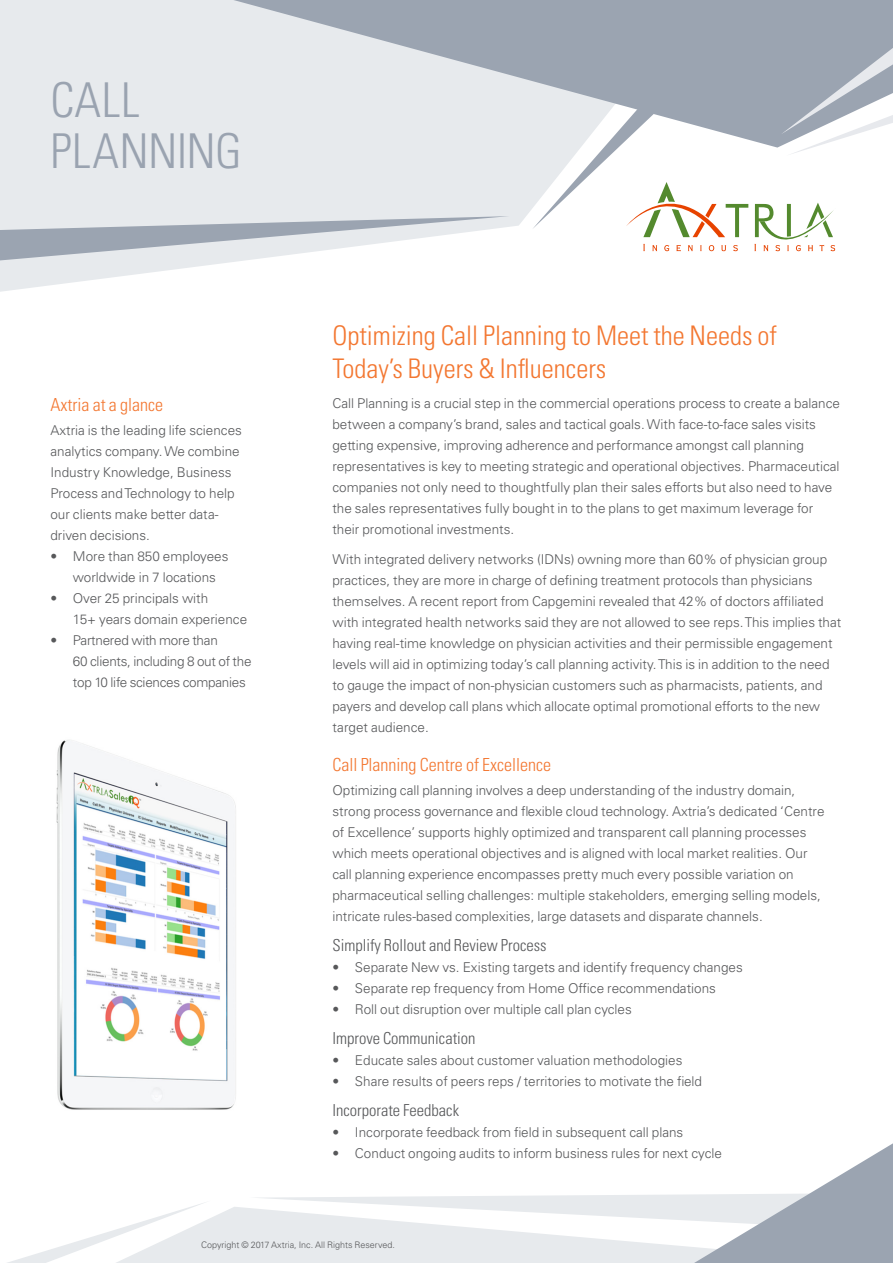
<style>
.page{position:relative;width:893px;height:1263px;background:#fff}
.page>*{position:absolute;margin:0;border:0;box-sizing:border-box;transform-origin:0 0}
.Headers_14pt{font:300 condensed 48px/51px "Univers LT Std";letter-spacing:.005em;color:#9aa3b0}
.Head3{font:300 condensed 27px/33px "Univers LT Std";color:#f37731}
.Head4{font:300 condensed 18px "Univers LT Std";color:#f37731}
.Bodycopy_11pt{font:300 condensed 16.5px "Univers LT Std";color:#57585a}
.Bodycopy_9_5pt{font:300 13.5px/21px "Univers LT Std";color:#57585a}
.Bodycopy_9_5pt-2{font:300 13.5px/21px "Univers LT Std";letter-spacing:-.02em;color:#57585a}
.Legal_6pt{font:300 9px "Univers LT Std";color:#57585a}
</style>
<div class="page">
<svg style="left:0;top:0;width:697px;height:292px;fill:#e7eaed"></svg>
<svg style="left:233px;top:0;width:660px;height:148px;background:#cbd0d7"></svg>
<svg style="left:0;top:216px;width:509px;height:44px"></svg>
<svg style="left:781px;top:48px;width:112px;height:106px"></svg>
<svg style="left:532px;top:0;width:242px;height:229px;fill:#9ba4b1"></svg>
<svg style="left:7px;top:1143px;width:886px;height:120px"></svg>
<svg style="left:643px;top:244px;width:2px;height:7px"></svg>
<svg style="left:652px;top:245px;width:5px;height:6px"></svg>
<svg style="left:664px;top:245px;width:5px;height:6px"></svg>
<svg style="left:676px;top:245px;width:5px;height:6px"></svg>
<svg style="left:688px;top:245px;width:5px;height:6px"></svg>
<svg style="left:700px;top:245px;width:2px;height:6px"></svg>
<svg style="left:709px;top:245px;width:5px;height:6px"></svg>
<svg style="left:721px;top:245px;width:5px;height:6px"></svg>
<svg style="left:733px;top:245px;width:5px;height:6px"></svg>
<svg style="left:754px;top:203px;width:82px;height:49px"></svg>
<svg style="left:626px;top:180px;width:122px;height:57px"></svg>
<img style="left:56px;top:740px;width:180px;height:370px">
<p class="Headers_14pt" style="left:50px;top:75px;width:193px">CALL<br>PLANNING</p>
<p class="Head4" style="left:50px;top:394px;width:114px">Axtria at a glance</p>
<p class="Bodycopy_9_5pt" style="left:50px;top:420px;width:193px">Axtria is the leading life sciences analytics company. We combine<br>Industry Knowledge, Business<br>Process and Technology to help our clients make better data&shy;driven decisions.</p>
<p class="Bodycopy_9_5pt" style="left:73px;top:546px;width:157px;text-indent:-22px">• More than 850 employees worldwide in 7 locations</p>
<p class="Bodycopy_9_5pt" style="left:73px;top:588px;width:176px;text-indent:-22px">• Over 25 principals with<br>15+ years domain experience</p>
<p class="Bodycopy_9_5pt-2" style="left:73px;top:630px;width:180px;text-indent:-22px">• Partnered with more than<br>60 clients, including 8 out of the top 10 life sciences companies</p>
<p class="Head3" style="left:332px;top:319px;width:446px">Optimizing Call Planning to Meet the Needs of<br>Today’s Buyers &amp; Influencers</p>
<p class="Bodycopy_9_5pt" style="left:332px;top:393px;width:509px">Call Planning is a crucial step in the commercial operations process to create a balance between a company’s brand, sales and tactical goals. With face-to-face sales visits getting expensive, improving adherence and performance amongst call planning representatives is key to meeting strategic and operational objectives. Pharmaceutical companies not only need to thoughtfully plan their sales efforts but also need to have the sales representatives fully bought in to the plans to get maximum leverage for their promotional investments.</p>
<p class="Bodycopy_9_5pt" style="left:332px;top:549px;width:510px">With integrated delivery networks (IDNs) owning more than 60% of physician group practices, they are more in charge of defining treatment protocols than physicians themselves. A recent report from Capgemini revealed that 42% of doctors affiliated with integrated health networks said they are not allowed to see reps. This implies that having real-time knowledge on physician activities and their permissible engagement levels will aid in optimizing today’s call planning activity. This is in addition to the need to gauge the impact of non-physician customers such as pharmacists, patients, and payers and develop call plans which allocate optimal promotional efforts to the new target audience.</p>
<p class="Head4" style="left:332px;top:754px;width:220px">Call Planning Centre of Excellence</p>
<p class="Bodycopy_9_5pt" style="left:332px;top:780px;width:493px">Optimizing call planning involves a deep understanding of the industry domain, strong process governance and flexible cloud technology. Axtria’s dedicated ‘Centre of Excellence’ supports highly optimized and transparent call planning processes which meets operational objectives and is aligned with local market realities. Our call planning experience encompasses pretty much every possible variation on pharmaceutical selling challenges: multiple stakeholders, emerging selling models, intricate rules-based complexities, large datasets and disparate channels.</p>
<p class="Bodycopy_11pt" style="left:332px;top:935px;width:216px">Simplify Rollout and Review Process</p>
<p class="Bodycopy_9_5pt" style="left:332px;top:957px;width:412px">• Separate New vs. Existing targets and identify frequency changes</p>
<p class="Bodycopy_9_5pt" style="left:332px;top:978px;width:385px">• Separate rep frequency from Home Office recommendations</p>
<p class="Bodycopy_9_5pt" style="left:332px;top:999px;width:301px">• Roll out disruption over multiple call plan cycles</p>
<p class="Bodycopy_11pt" style="left:332px;top:1028px;width:145px">Improve Communication</p>
<p class="Bodycopy_9_5pt" style="left:332px;top:1050px;width:352px">• Educate sales about customer valuation methodologies</p>
<p class="Bodycopy_9_5pt" style="left:332px;top:1071px;width:371px">• Share results of peers reps / territories to motivate the field</p>
<p class="Bodycopy_11pt" style="left:332px;top:1100px;width:128px">Incorporate Feedback</p>
<p class="Bodycopy_9_5pt" style="left:332px;top:1122px;width:352px">• Incorporate feedback from field in subsequent call plans</p>
<p class="Bodycopy_9_5pt" style="left:332px;top:1143px;width:391px">• Conduct ongoing audits to inform business rules for next cycle</p>
<p class="Legal_6pt" style="left:201px;top:1239px;width:195px">Copyright © 2017 Axtria, Inc. All Rights Reserved.</p>
</div>
